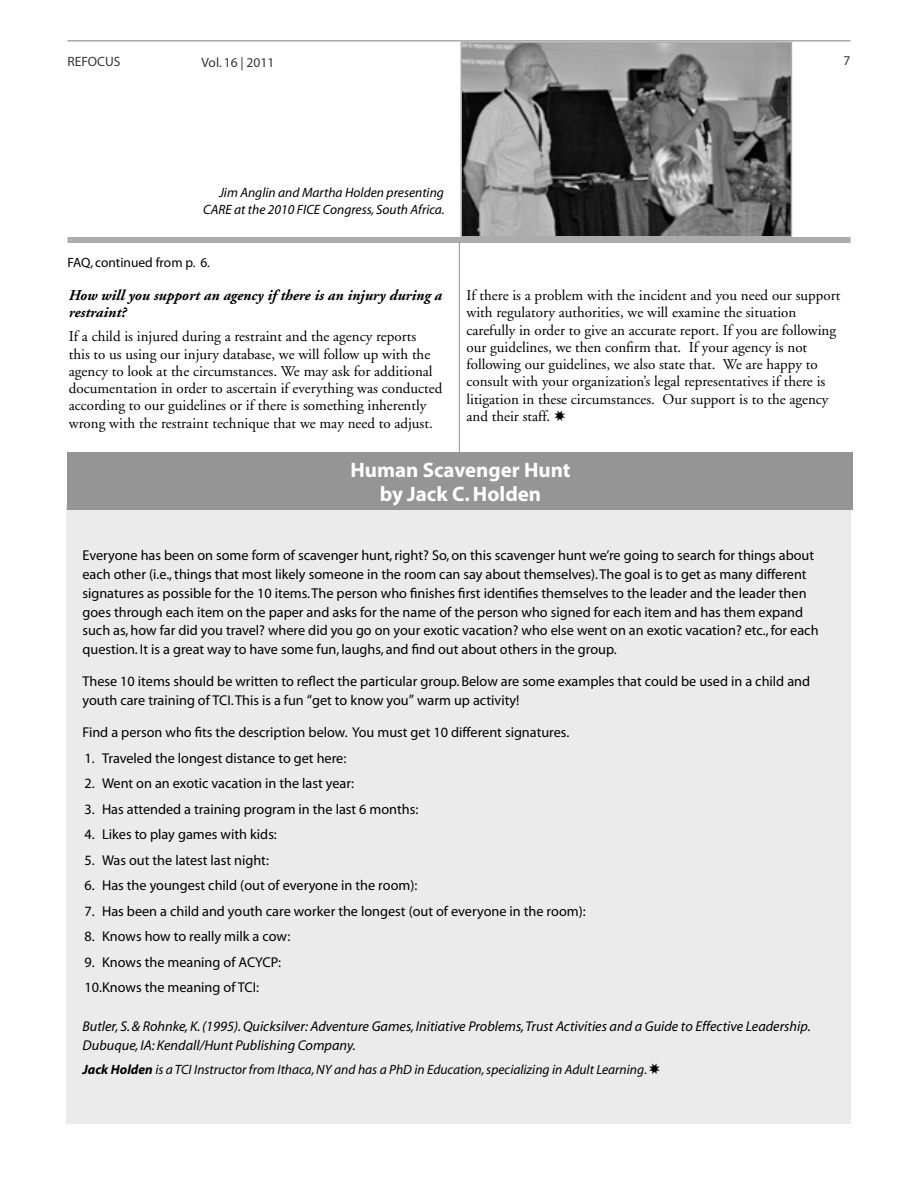
<style>
.page{position:relative;width:918px;height:1188px;background:#fff}
.page>*{position:absolute;margin:0;border:0;box-sizing:border-box;transform-origin:0 0}
.t1{font:700 21px/24px "Myriad";color:#fff;text-align:center}
.t2{font:15px/17.2px "Adobe Garamond";color:#000}
.t3{font:italic 700 15px/17.2px "Adobe Garamond";color:#000}
.t4{font:14.25px/18.8px "Myriad";color:#000}
.t5{font:italic 14.25px/18.8px "Myriad";color:#000}
.t6{font:italic 13.5px/16.2px "Myriad";color:#000;text-align:right}
.t7{font:13.5px "Myriad";color:#000}
.t8{font:13.5px "Myriad";color:#363636}
.s1{font-size:15px}
.s2{font-weight:700}
.s3{font-style:normal}
</style>
<div class="page">
<hr style="left:68px;top:40px;width:782px;height:1px;background:#7d7d7d">
<div style="left:68px;top:237px;width:782px;height:6px;background:#acacac"></div>
<img style="left:463px;top:45px;width:326px;height:190px">
<div style="left:460px;top:42px;width:332px;height:196px;border:2px solid #acacac"></div>
<hr style="left:459px;top:241px;width:1px;height:218px;background:#959595">
<div style="left:66px;top:504px;width:784px;height:619px;background:#ebebeb"></div>
<div style="left:68px;top:453px;width:786px;height:57px;background:#959595"></div>
<p class="t8" style="left:68px;top:55px;width:55px">REFOCUS</p>
<p class="t8" style="left:202px;top:55px;width:74px">Vol. 16 | 2011</p>
<p class="t8" style="left:844px;top:54px;width:8px">7</p>
<p class="t6" style="left:203px;top:185px;width:243px">Jim Anglin and Martha Holden presenting<br>CARE at the 2010 FICE Congress, South Africa.</p>
<p class="t7" style="left:68px;top:256px;width:144px">FAQ, continued from p. 6.</p>
<p class="t3" style="left:69px;top:287px;width:375px">How will you support an agency if there is an injury during a restraint?</p>
<p class="t2" style="left:69px;top:328px;width:375px">If a child is injured during a restraint and the agency reports<br>this to us using our injury database, we will follow up with the agency to look at the circumstances. We may ask for additional documentation in order to ascertain if everything was conducted according to our guidelines or if there is something inherently wrong with the restraint technique that we may need to adjust.</p>
<p class="t2" style="left:466px;top:287px;width:375px">If there is a problem with the incident and you need our support with regulatory authorities, we will examine the situation carefully in order to give an accurate report. If you are following our guidelines, we then confirm that. If your agency is not following our guidelines, we also state that. We are happy to consult with your organization’s legal representatives if there is litigation in these circumstances. Our support is to the agency and their staff.</p>
<h1 class="t1" style="left:350px;top:459px;width:222px">Human Scavenger Hunt by Jack C. Holden</h1>
<p class="t4" style="left:82px;top:547px;width:738px">Everyone has been on some form of scavenger hunt, right? So, on this scavenger hunt we’re going to search for things about each other (i.e., things that most likely someone in the room can say about themselves). The goal is to get as many different signatures as possible for the 10 items. The person who finishes first identifies themselves to the leader and the leader then goes through each item on the paper and asks for the name of the person who signed for each item and has them expand such as, how far did you travel? where did you go on your exotic vacation? who else went on an exotic vacation? etc., for each question. It is a great way to have some fun, laughs, and find out about others in the group.</p>
<p class="t4" style="left:82px;top:673px;width:729px">These 10 items should be written to reflect the particular group. Below are some examples that could be used in a child and youth care training of TCI. This is a fun <span class="s1">“</span>get to know you<span class="s1">”</span> warm up activity!</p>
<p class="t4" style="left:82px;top:724px;width:489px">Find a person who fits the description below. You must get 10 different signatures.</p>
<p class="t4" style="left:84px;top:749px;width:263px">1. Traveled the longest distance to get here:</p>
<p class="t4" style="left:84px;top:775px;width:271px">2. Went on an exotic vacation in the last year:</p>
<p class="t4" style="left:84px;top:800px;width:335px">3. Has attended a training program in the last 6 months:</p>
<p class="t4" style="left:84px;top:826px;width:194px">4. Likes to play games with kids:</p>
<p class="t4" style="left:84px;top:851px;width:186px">5. Was out the latest last night:</p>
<p class="t4" style="left:85px;top:877px;width:334px">6. Has the youngest child (out of everyone in the room):</p>
<p class="t4" style="left:85px;top:902px;width:503px">7. Has been a child and youth care worker the longest (out of everyone in the room):</p>
<p class="t4" style="left:85px;top:928px;width:207px">8. Knows how to really milk a cow:</p>
<p class="t4" style="left:85px;top:950px;width:198px;line-height:25.5px">9. Knows the meaning of ACYCP:<br>10.Knows the meaning of TCI:</p>
<p class="t5" style="left:83px;top:1018px;width:730px">Butler, S. &amp; Rohnke, K. (1995). Quicksilver: Adventure Games, Initiative Problems, Trust Activities and a Guide to Effective Leadership.<br>Dubuque, IA: Kendall/Hunt Publishing Company.</p>
<p class="t6" style="left:82px;top:1062px;width:566px"><span class="s2">Jack Holden</span> is a TCI Instructor from Ithaca, NY and has a PhD in Education, specializing in Adult Learning<span class="s3">.</span></p>
</div>
